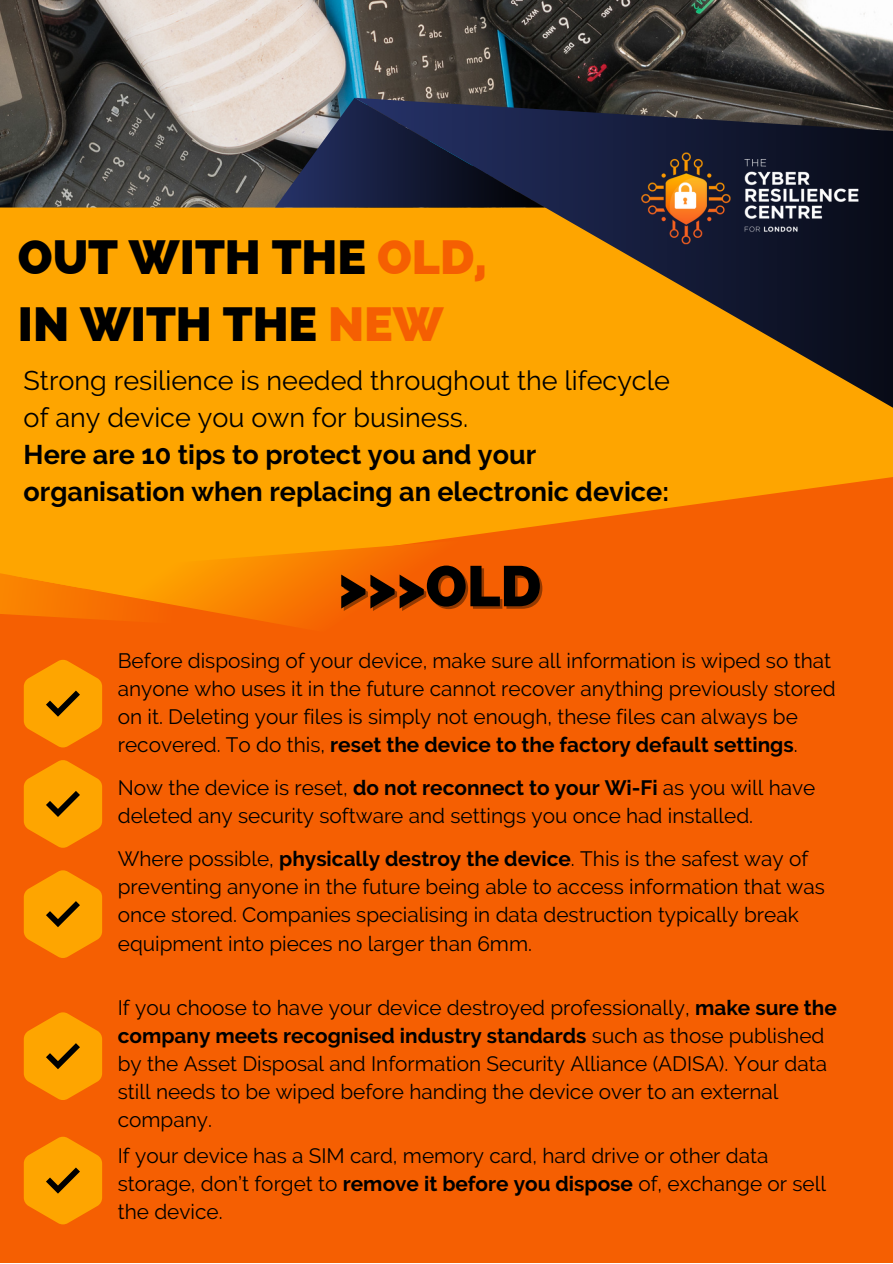
<style>
.page{position:relative;width:893px;height:1264px;background:#fff}
.page>*{position:absolute;margin:0;border:0;box-sizing:border-box;transform-origin:0 0}
.t1{font:800 57px "Raleway";color:#000}
.t2{font:800 48px "Raleway";color:#000}
.t3{font:700 27px/37px "Raleway";color:#000}
.t4{font:27px/37px "Raleway";color:#000}
.t5{font:20.7px/28px "Raleway";color:#000}
.s1{color:#f55f02}
.s2{font-weight:700}
</style>
<div class="page">
<div style="left:0;top:0;width:892px;height:1262px;background:#f55f02"></div>
<svg style="left:24px;top:760px;width:78px;height:87px"></svg>
<svg style="left:24px;top:870px;width:78px;height:88px"></svg>
<svg style="left:24px;top:1012px;width:78px;height:88px"></svg>
<img style="left:0;top:0;width:306px;height:207px">
<svg style="left:0;top:207px;width:892px;height:328px;fill:#fea500"></svg>
<svg style="left:306px;top:0;width:586px;height:457px"></svg>
<svg style="left:275px;top:85px;width:284px;height:190px"></svg>
<svg style="left:0;top:535px;width:102px;height:212px"></svg>
<svg style="left:12px;top:530px;width:461px;height:133px"></svg>
<img style="left:636px;top:145px;width:232px;height:109px">
<svg style="left:24px;top:1136px;width:78px;height:88px"></svg>
<p class="t2" style="left:18px;top:229px;width:471px">OUT WITH THE <span class="s1">OLD,</span></p>
<p class="t2" style="left:18px;top:295px;width:427px">IN WITH THE <span class="s1">NEW</span></p>
<p class="t4" style="left:24px;top:361px;width:647px">Strong resilience is needed throughout the lifecycle of any device you own for business.</p>
<p class="t3" style="left:24px;top:435px;width:646px">Here are 10 tips to protect you and your organisation when replacing an electronic device:</p>
<p class="t1" style="left:338px;top:552px;width:205px">&gt;&gt;&gt;OLD</p>
<p class="t5" style="left:118px;top:646px;width:719px">Before disposing of your device, make sure all information is wiped so that anyone who uses it in the future cannot recover anything previously stored on it. Deleting your files is simply not enough, these files can always be recovered. To do this, <span class="s2">reset the device to the factory default settings</span>.</p>
<p class="t5" style="left:118px;top:773px;width:699px">Now the device is reset, <span class="s2">do not reconnect to your Wi-Fi</span> as you will have deleted any security software and settings you once had installed.</p>
<p class="t5" style="left:118px;top:844px;width:708px">Where possible, <span class="s2">physically destroy the device</span>. This is the safest way of preventing anyone in the future being able to access information that was once stored. Companies specialising in data destruction typically break equipment into pieces no larger than 6mm.</p>
<p class="t5" style="left:118px;top:993px;width:720px">If you choose to have your device destroyed professionally, <span class="s2">make sure the company meets recognised industry standards</span> such as those published by the Asset Disposal and Information Security Alliance (ADISA). Your data still needs to be wiped before handing the device over to an external company.</p>
<p class="t5" style="left:118px;top:1141px;width:709px">If your device has a SIM card, memory card, hard drive or other data storage, don’t forget to <span class="s2">remove it before you dispose</span> of, exchange or sell the device.</p>
</div>
